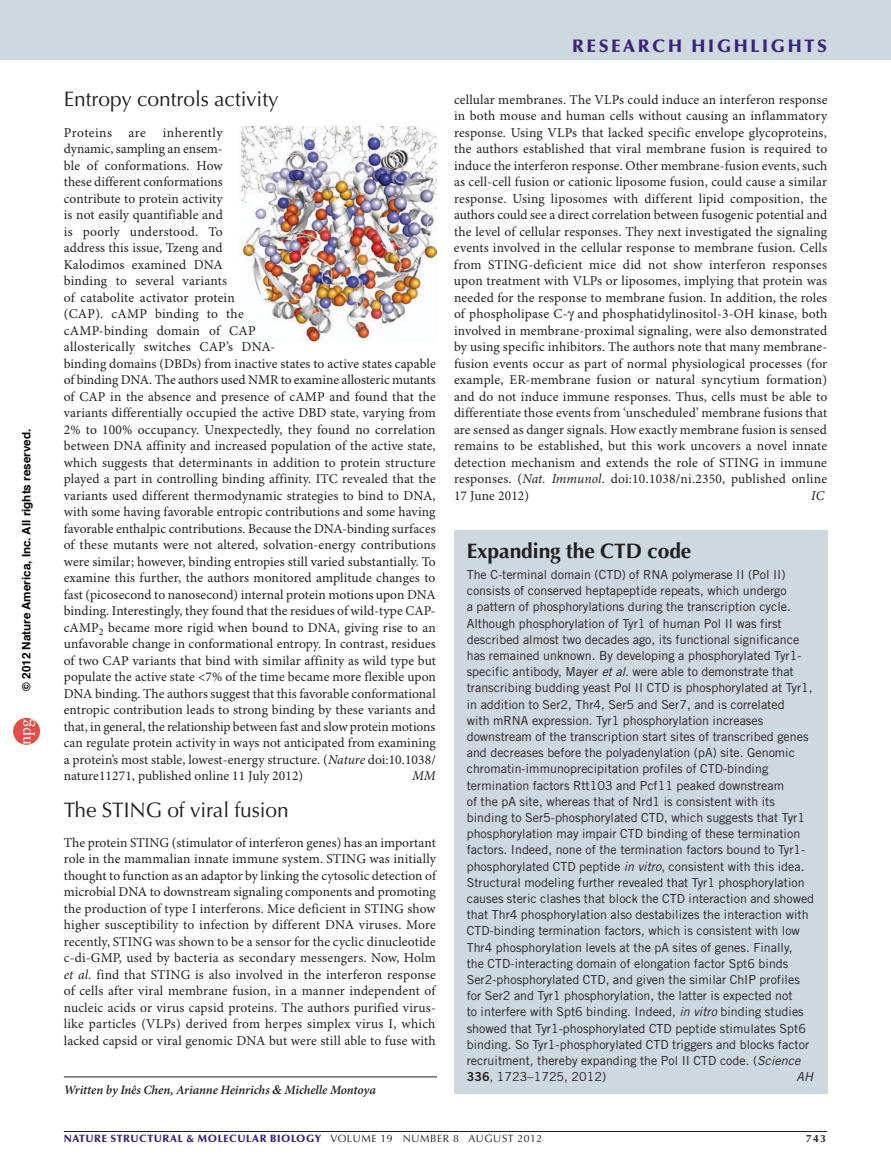
<style>
.page{position:relative;width:891px;height:1175px;background:#fff}
.page>*{position:absolute;margin:0;border:0;box-sizing:border-box;transform-origin:0 0}
.t1{font:21px "Optima LT Std";letter-spacing:-.005em;color:#231f20}
.t2{font:700 21px "Optima LT Std";letter-spacing:-.005em;color:#231f20}
.t3{font:900 18px "Optima LT Std";letter-spacing:.15em;color:#3a227b}
.t4{font:17.4px "Adobe Garamond Pro";color:#fff}
.t5{font:13.5px/16.5px "Minion Pro";letter-spacing:.005em;color:#231f20;text-align:justify}
.t6{font:italic 13.5px "Minion Pro";color:#231f20}
.t7{font:italic 600 12.75px "Minion Pro";letter-spacing:-.01em;color:#231f20}
.t8{font:12.45px/16.2px "Trade Gothic LT Std";color:#231f20}
.t9{font:italic 12.45px "Trade Gothic LT Std";color:#231f20}
.t10{font:700 11.7px "Helvetica";color:#000}
.t11{font:900 10.5px "Optima LT Std";letter-spacing:.05em;color:#3a227b}
.t12{font:700 10.5px "Optima LT Std";color:#231f20}
.s1{font-style:italic}
.s2{font-family:"Times LT Std"}
.s3{font-family:"Trade Gothic LT Std Bd 2"}
.s4{font-weight:400;color:#231f20}
</style>
<div class="page">
<hr style="left:64px;top:1131px;width:763px;height:1px;background:#231f20">
<div style="left:0;top:0;width:891px;height:60px;background:#cdd8df"></div>
<hr style="left:64px;top:1076px;width:373px;height:1px;background:#231f20">
<img style="left:240px;top:126px;width:197px;height:215px">
<div style="left:454px;top:530px;width:373px;height:564px;background:#cdd8df"></div>
<div style="left:13px;top:718px;width:27px;height:26px;background:#df4e4a;border-radius:50%"></div>
<p class="t10" style="left:22px;top:690px;width:263px;rotate:-90deg">© 2012 Nature America, Inc. All rights reserved.</p>
<p class="t4" style="left:14px;top:744px;width:28px;rotate:-90deg">npg</p>
<h1 class="t1" style="left:64px;top:87px;width:216px">Entropy controls activity</h1>
<p class="t5" style="left:64px;top:125px;width:374px;text-align:left">Proteins are inherently<br>dynamic, sampling an ensem-<br>ble of conformations. How<br>these different conformations<br>contribute to protein activity<br>is not easily quantifiable and<br>is poorly understood. To<br>address this issue, Tzeng and<br>Kalodimos examined DNA<br>binding to several variants<br>of catabolite activator protein<br>(CAP). cAMP binding to the<br>cAMP-binding domain of CAP<br>allosterically switches CAP’s DNA-<br>binding domains (DBDs) from inactive states to active states capable of binding DNA. The authors used NMR to examine allosteric mutants of CAP in the absence and presence of cAMP and found that the variants differentially occupied the active DBD state, varying from 2% to 100% occupancy. Unexpectedly, they found no correlation between DNA affinity and increased population of the active state, which suggests that determinants in addition to protein structure played a part in controlling binding affinity. ITC revealed that the variants used different thermodynamic strategies to bind to DNA, with some having favorable entropic contributions and some having favorable enthalpic contributions. Because the DNA-binding surfaces of these mutants were not altered, solvation-energy contributions were similar; however, binding entropies still varied substantially. To examine this further, the authors monitored amplitude changes to fast (picosecond to nanosecond) internal protein motions upon DNA binding. Interestingly, they found that the residues of wild-type CAP&shy;cAMP<sub>2</sub> became more rigid when bound to DNA, giving rise to an unfavorable change in conformational entropy. In contrast, residues of two CAP variants that bind with similar affinity as wild type but populate the active state &lt;7% of the time became more flexible upon DNA binding. The authors suggest that this favorable conformational entropic contribution leads to strong binding by these variants and that, in general, the relationship between fast and slow protein motions can regulate protein activity in ways not anticipated from examining a protein’s most stable, lowest-energy structure. (<span class="s1">Nature</span> doi:10.1038/ nature11271, published online 11 July 2012)</p>
<p class="t6" style="left:412px;top:768px;width:25px">MM</p>
<h1 class="t1" style="left:64px;top:798px;width:227px">The STIN G of viral fusion</h1>
<p class="t5" style="left:64px;top:834px;width:374px">The protein STING (stimulator of interferon genes) has an important role in the mammalian innate immune system. STING was initially thought to function as an adaptor by linking the cytosolic detection of microbial DNA to downstream signaling components and promoting the production of type I interferons. Mice deficient in STING show higher susceptibility to infection by different DNA viruses. More recently, STING was shown to be a sensor for the cyclic dinucleotide c-di-GMP, used by bacteria as secondary messengers. Now, Holm <span class="s1">et al.</span> find that STING is also involved in the interferon response of cells after viral membrane fusion, in a manner independent of nucleic acids or virus capsid proteins. The authors purified virus&shy;like particles (VLPs) derived from herpes simplex virus I, which lacked capsid or viral genomic DNA but were still able to fuse with</p>
<p class="t7" style="left:64px;top:1082px;width:314px">Written by Inês Chen, Arianne Heinrichs <span class="s2">&amp;</span> Michelle Montoya</p>
<h2 class="t3" style="left:572px;top:36px;width:257px">RESEARCH HIGHLIGHTS</h2>
<p class="t5" style="left:454px;top:92px;width:375px">cellular membranes. The VLPs could induce an interferon response in both mouse and human cells without causing an inflammatory response. Using VLPs that lacked specific envelope glycoproteins, the authors established that viral membrane fusion is required to induce the interferon response. Other membrane-fusion events, such as cell-cell fusion or cationic liposome fusion, could cause a similar response. Using liposomes with different lipid composition, the authors could see a direct correlation between fusogenic potential and the level of cellular responses. They next investigated the signaling events involved in the cellular response to membrane fusion. Cells from STING-deficient mice did not show interferon responses upon treatment with VLPs or liposomes, implying that protein was needed for the response to membrane fusion. In addition, the roles of phospholipase C- and phosphatidylinositol-3-OH kinase, both involved in membrane-proximal signaling, were also demonstrated by using specific inhibitors. The authors note that many membrane&shy;fusion events occur as part of normal physiological processes (for example, ER-membrane fusion or natural syncytium formation) and do not induce immune responses. Thus, cells must be able to differentiate those events from ‘unscheduled’ membrane fusions that are sensed as danger signals. How exactly membrane fusion is sensed remains to be established, but this work uncovers a novel innate detection mechanism and extends the role of STING in immune responses. (<span class="s1">Nat. Immunol</span>. doi:10.1038/ni.2350, published online 17 June 2012)</p>
<p class="t6" style="left:811px;top:487px;width:15px">IC</p>
<h1 class="t2" style="left:467px;top:539px;width:226px">Expanding the CTD code</h1>
<p class="t8" style="left:467px;top:566px;width:349px">The C-terminal domain (CTD) of RNA polymerase II (Pol II) consists of conserved heptapeptide repeats, which undergo<br>a pattern of phosphorylations during the transcription cycle.<br>Although phosphorylation of Tyr1 of human Pol II was first described almost two decades ago, its functional significance has remained unknown. By developing a phosphorylated Tyr1- specific antibody, Mayer <span class="s1">et al.</span> were able to demonstrate that transcribing budding yeast Pol II CTD is phosphorylated at Tyr1, in addition to Ser2, Thr4, Ser5 and Ser7, and is correlated<br>with mRNA expression. Tyr1 phosphorylation increases downstream of the transcription start sites of transcribed genes and decreases before the polyadenylation (pA) site. Genomic chromatin-immunoprecipitation profiles of CTD-binding termination factors Rtt103 and Pcf11 peaked downstream<br>of the pA site, whereas that of Nrd1 is consistent with its binding to Ser5-phosphorylated CTD, which suggests that Tyr1 phosphorylation may impair CTD binding of these termination factors. Indeed, none of the termination factors bound to Tyr1- phosphorylated CTD peptide <span class="s1">in vitro</span>, consistent with this idea.<br>Structural modeling further revealed that Tyr1 phosphorylation causes steric clashes that block the CTD interaction and showed that Thr4 phosphorylation also destabilizes the interaction with CTD-binding termination factors, which is consistent with low Thr4 phosphorylation levels at the pA sites of genes. Finally,<br>the CTD-interacting domain of elongation factor Spt6 binds Ser2-phosphorylated CTD, and given the similar ChIP profiles for Ser2 and Tyr1 phosphorylation, the latter is expected not<br>to interfere with Spt6 binding. Indeed, <span class="s1">in vitro</span> binding studies showed that Tyr1-phosphorylated CTD peptide stimulates Spt6 binding. So Tyr1-phosphorylated CTD triggers and blocks factor recruitment, thereby expanding the Pol II CTD code. (<span class="s1">Science </span><span class="s3">336</span>, 1723–1725, 2012)</p>
<p class="t9" style="left:797px;top:1069px;width:18px">AH</p>
<p class="t11" style="left:64px;top:1132px;width:480px">NATURE STRUCTURAL &amp; MOLECULAR BIOLOGY <span class="s4">volume 19 number 8 AU GUST 2012</span></p>
<p class="t12" style="left:806px;top:1132px;width:21px">743</p>
</div>
